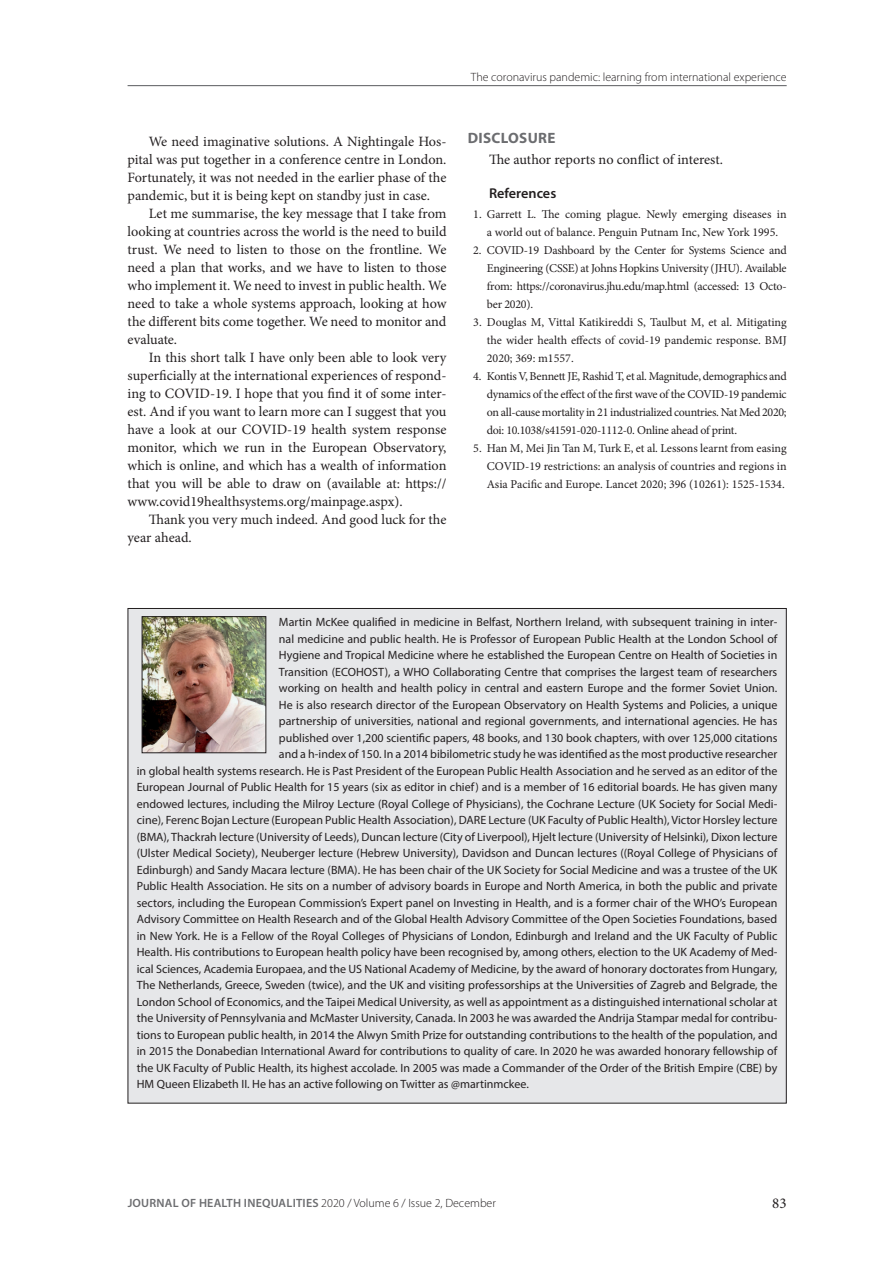
<style>
.page{position:relative;width:893px;height:1263px;background:#fff}
.page>*{position:absolute;margin:0;border:0;box-sizing:border-box;transform-origin:0 0}
.srodtytul_I{font:700 15px "Myriad Pro";letter-spacing:.02em;color:#6c6d70}
.t1{font:15px "Minion Pro";color:#231f20}
.tekst{font:14.25px/18px "Minion Pro";letter-spacing:-.005em;color:#231f20;text-align:justify}
.pism{font:600 14.25px "Myriad Pro";color:#231f20}
.ramka_10{font:12px "Myriad Pro";color:#231f20}
.t2{font:12px/18px "Minion Pro";letter-spacing:-.01em;color:#231f20;text-align:justify}
.t3{font:300 12px "Myriad Pro";color:#231f20}
.s1{font-weight:600;color:#6c6d70}
</style>
<div class="page">
<hr style="left:128px;top:85px;width:659px;height:1px;background:#6c6d70">
<div style="left:128px;top:608px;width:658px;height:495px;background:#e6e7e9"></div>
<img style="left:144px;top:618px;width:120px;height:133px">
<div style="left:142px;top:616px;width:124px;height:137px;border:1px solid #231f20"></div>
<p class="tekst" style="left:128px;top:132px;width:320px;text-indent:21px">We need imaginative solutions. A Nightingale Hos&shy;pital was put together in a conference centre in London.<br>Fortunately, it was not needed in the earlier phase of the pandemic, but it is being kept on standby just in case.</p>
<p class="tekst" style="left:128px;top:204px;width:320px;text-indent:21px">Let me summarise, the key message that I take from looking at countries across the world is the need to build trust. We need to listen to those on the frontline. We need a plan that works, and we have to listen to those who implement it. We need to invest in public health. We need to take a whole systems approach, looking at how the different bits come together. We need to monitor and evaluate.</p>
<p class="tekst" style="left:128px;top:348px;width:320px;text-indent:21px">In this short talk I have only been able to look very superficially at the international experiences of respond&shy;ing to COVID-19. I hope that you find it of some inter&shy;est. And if you want to learn more can I suggest that you have a look at our COVID-19 health system response monitor, which we run in the European Observatory, which is online, and which has a wealth of information that you will be able to draw on (available at: https:// www.covid19healthsystems.org/mainpage.aspx).</p>
<p class="tekst" style="left:128px;top:510px;width:320px;text-indent:21px">Thank you very much indeed. And good luck for the year ahead.</p>
<p class="t3" style="left:471px;top:70px;width:317px">The coronavirus pandemic: learning from international experience</p>
<p class="srodtytul_I" style="left:468px;top:128px;width:89px">DISCLOSURE</p>
<p class="tekst" style="left:489px;top:150px;width:235px">The author reports no conflict of interest.</p>
<p class="pism" style="left:489px;top:184px;width:69px">References</p>
<p class="t2" style="left:473px;top:205px;width:315px;text-align:center">1. Garrett L. The coming plague. Newly emerging diseases in a world out of balance. Penguin Putnam Inc, New York 1995.</p>
<p class="t2" style="left:487px;top:241px;width:301px;text-indent:-14px">2. COVID-19 Dashboard by the Center for Systems Science and Engineering (CSSE) at Johns Hopkins University (JHU). Available from: https://coronavirus.jhu.edu/map.html (accessed: 13 Octo&shy;ber 2020).</p>
<p class="t2" style="left:487px;top:313px;width:301px;text-indent:-14px">3. Douglas M, Vittal Katikireddi S, Taulbut M, et al. Mitigating the wider health effects of covid-19 pandemic response. BMJ 2020; 369: m1557.</p>
<p class="t2" style="left:487px;top:367px;width:301px;text-indent:-14px">4. Kontis V, Bennett JE, Rashid T, et al. Magnitude, demographics and dynamics of the effect of the first wave of the COVID-19 pandemic on all-cause mortality in 21 industrialized countries. Nat Med 2020; doi: 10.1038/s41591-020-1112-0. Online ahead of print.</p>
<p class="t2" style="left:487px;top:439px;width:301px;text-indent:-14px">5. Han M, Mei Jin Tan M, Turk E, et al. Lessons learnt from easing COVID-19 restrictions: an analysis of countries and regions in Asia Pacific and Europe. Lancet 2020; 396 (10261): 1525-1534.</p>
<p class="ramka_10" style="left:279px;top:615px;width:500px">Martin McKee qualified in medicine in Belfast, Northern Ireland, with subsequent training in inter-</p>
<p class="ramka_10" style="left:279px;top:631px;width:500px">nal medicine and public health. He is Professor of European Public Health at the London School of</p>
<p class="ramka_10" style="left:279px;top:648px;width:500px">Hygiene and Tropical Medicine where he established the European Centre on Health of Societies in</p>
<p class="ramka_10" style="left:279px;top:664px;width:500px">Transition (ECOHOST), a WHO Collaborating Centre that comprises the largest team of researchers</p>
<p class="ramka_10" style="left:279px;top:681px;width:500px">working on health and health policy in central and eastern Europe and the former Soviet Union.</p>
<p class="ramka_10" style="left:279px;top:697px;width:500px">He is also research director of the European Observatory on Health Systems and Policies, a unique</p>
<p class="ramka_10" style="left:279px;top:714px;width:500px">partnership of universities, national and regional governments, and international agencies. He has</p>
<p class="ramka_10" style="left:279px;top:730px;width:500px">published over 1,200 scientific papers, 48 books, and 130 book chapters, with over 125,000 citations</p>
<p class="ramka_10" style="left:279px;top:747px;width:500px">and a h-index of 150. In a 2014 bibilometric study he was identified as the most productive researcher</p>
<p class="ramka_10" style="left:137px;top:763px;width:642px">in global health systems research. He is Past President of the European Public Health Association and he served as an editor of the</p>
<p class="ramka_10" style="left:137px;top:780px;width:642px">European Journal of Public Health for 15 years (six as editor in chief) and is a member of 16 editorial boards. He has given many</p>
<p class="ramka_10" style="left:137px;top:796px;width:642px">endowed lectures, including the Milroy Lecture (Royal College of Physicians), the Cochrane Lecture (UK Society for Social Medi-</p>
<p class="ramka_10" style="left:137px;top:813px;width:642px">cine), Ferenc Bojan Lecture (European Public Health Association), DARE Lecture (UK Faculty of Public Health), Victor Horsley lecture</p>
<p class="ramka_10" style="left:137px;top:829px;width:642px">(BMA), Thackrah lecture (University of Leeds), Duncan lecture (City of Liverpool), Hjelt lecture (University of Helsinki), Dixon lecture</p>
<p class="ramka_10" style="left:137px;top:846px;width:642px">(Ulster Medical Society), Neuberger lecture (Hebrew University), Davidson and Duncan lectures ((Royal College of Physicians of</p>
<p class="ramka_10" style="left:137px;top:862px;width:642px">Edinburgh) and Sandy Macara lecture (BMA). He has been chair of the UK Society for Social Medicine and was a trustee of the UK</p>
<p class="ramka_10" style="left:137px;top:879px;width:642px">Public Health Association. He sits on a number of advisory boards in Europe and North America, in both the public and private</p>
<p class="ramka_10" style="left:137px;top:895px;width:642px">sectors, including the European Commission’s Expert panel on Investing in Health, and is a former chair of the WHO’s European</p>
<p class="ramka_10" style="left:137px;top:912px;width:642px">Advisory Committee on Health Research and of the Global Health Advisory Committee of the Open Societies Foundations, based</p>
<p class="ramka_10" style="left:137px;top:928px;width:642px">in New York. He is a Fellow of the Royal Colleges of Physicians of London, Edinburgh and Ireland and the UK Faculty of Public</p>
<p class="ramka_10" style="left:137px;top:945px;width:642px">Health. His contributions to European health policy have been recognised by, among others, election to the UK Academy of Med-</p>
<p class="ramka_10" style="left:137px;top:961px;width:642px">ical Sciences, Academia Europaea, and the US National Academy of Medicine, by the award of honorary doctorates from Hungary,</p>
<p class="ramka_10" style="left:137px;top:978px;width:642px">The Netherlands, Greece, Sweden (twice), and the UK and visiting professorships at the Universities of Zagreb and Belgrade, the</p>
<p class="ramka_10" style="left:137px;top:994px;width:642px">London School of Economics, and the Taipei Medical University, as well as appointment as a distinguished international scholar at</p>
<p class="ramka_10" style="left:137px;top:1011px;width:642px">the University of Pennsylvania and McMaster University, Canada. In 2003 he was awarded the Andrija Stampar medal for contribu-</p>
<p class="ramka_10" style="left:137px;top:1027px;width:642px">tions to European public health, in 2014 the Alwyn Smith Prize for outstanding contributions to the health of the population, and</p>
<p class="ramka_10" style="left:137px;top:1044px;width:642px">in 2015 the Donabedian International Award for contributions to quality of care. In 2020 he was awarded honorary fellowship of</p>
<p class="ramka_10" style="left:137px;top:1060px;width:642px">the UK Faculty of Public Health, its highest accolade. In 2005 was made a Commander of the Order of the British Empire (CBE) by</p>
<p class="ramka_10" style="left:137px;top:1077px;width:393px">HM Queen Elizabeth II. He has an active following on Twitter as @martinmckee.</p>
<p class="t3" style="left:128px;top:1196px;width:370px"><span class="s1">JOURNAL OF HEALTH INEQUALITIES</span> 2020 / Volume 6 / Issue 2, December</p>
<p class="t1" style="left:772px;top:1193px;width:16px">83</p>
</div>
